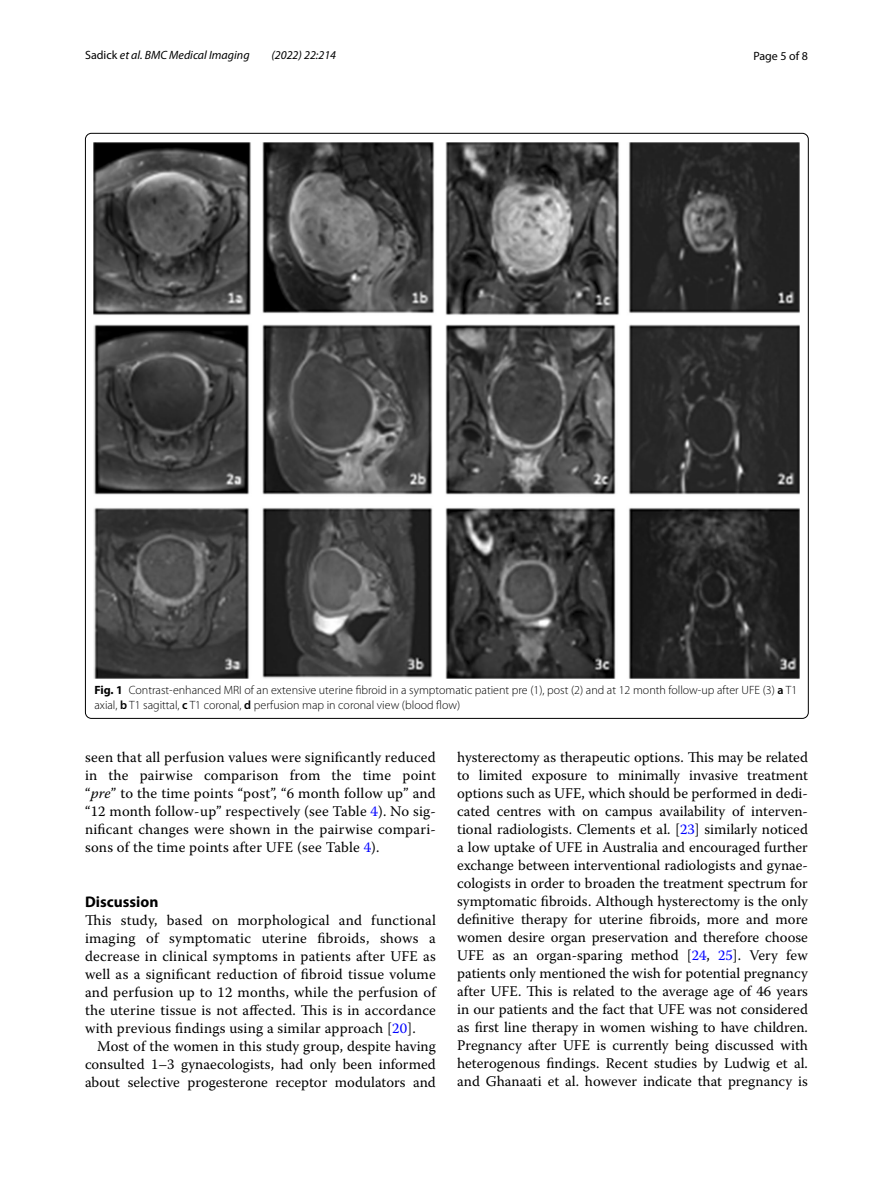
<style>
.page{position:relative;width:893px;height:1187px;background:#fff}
.page>*{position:absolute;margin:0;border:0;box-sizing:border-box;transform-origin:0 0}
.t1{font:700 15.45px "Myriad Pro";color:#000}
.t2{font:14.7px/18px "Warnock Pro";letter-spacing:.01em;color:#000;text-align:justify}
.t3{font:300 12px/15px "Myriad Pro";color:#000}
.t4{font:italic 12px "Myriad Pro";color:#000}
.t5{font:12px "Myriad Pro";color:#000}
.s1{font-style:normal}
.s2{font-weight:700}
.s3{font-weight:600}
.s4{font-style:italic}
.s5{color:#00f}
</style>
<div class="page">
<img style="left:94px;top:142px;width:706px;height:536px">
<p class="t4" style="left:85px;top:48px;width:166px"><span class="s1">Sadick</span> et al. BMC Medical Imaging</p>
<p class="t4" style="left:271px;top:48px;width:66px">(2022) 22:214</p>
<p class="t5" style="left:753px;top:48px;width:56px">Page 5 of 8</p>
<p class="t3" style="left:94px;top:682px;width:704px"><span class="s2">Fig. 1</span> Contrast-enhanced MRI of an extensive uterine fibroid in a symptomatic patient pre (1), post (2) and at 12 month follow-up after UFE (3) <span class="s3">a</span> T1 axial, <span class="s3">b</span> T1 sagittal, <span class="s3">c</span> T1 coronal, <span class="s3">d</span> perfusion map in coronal view (blood flow)</p>
<p class="t2" style="left:85px;top:747px;width:352px">seen that all perfusion values were significantly reduced in the pairwise comparison from the time point “<span class="s4">pre</span>” to the time points “post”, “6 month follow up” and “12 month follow-up” respectively (see Table <span class="s5">4</span>). No sig&shy;nificant changes were shown in the pairwise compari&shy;sons of the time points after UFE (see Table <span class="s5">4</span>).</p>
<p class="t1" style="left:85px;top:891px;width:75px">Discussion</p>
<p class="t2" style="left:85px;top:910px;width:352px">This study, based on morphological and functional imaging of symptomatic uterine fibroids, shows a decrease in clinical symptoms in patients after UFE as well as a significant reduction of fibroid tissue volume and perfusion up to 12 months, while the perfusion of the uterine tissue is not affected. This is in accordance with previous findings using a similar approach [<span class="s5">20</span>].</p>
<p class="t2" style="left:85px;top:1036px;width:352px;text-indent:12px">Most of the women in this study group, despite having consulted 1–3 gynaecologists, had only been informed about selective progesterone receptor modulators and</p>
<p class="t2" style="left:457px;top:747px;width:352px">hysterectomy as therapeutic options. This may be related to limited exposure to minimally invasive treatment options such as UFE, which should be performed in dedi&shy;cated centres with on campus availability of interven&shy;tional radiologists. Clements et al. [<span class="s5">23</span>] similarly noticed a low uptake of UFE in Australia and encouraged further exchange between interventional radiologists and gynae&shy;cologists in order to broaden the treatment spectrum for symptomatic fibroids. Although hysterectomy is the only definitive therapy for uterine fibroids, more and more women desire organ preservation and therefore choose UFE as an organ-sparing method [<span class="s5">24</span>, <span class="s5">25</span>]. Very few patients only mentioned the wish for potential pregnancy after UFE. This is related to the average age of 46 years in our patients and the fact that UFE was not considered as first line therapy in women wishing to have children.<br>Pregnancy after UFE is currently being discussed with heterogenous findings. Recent studies by Ludwig et al. and Ghanaati et al. however indicate that pregnancy is</p>
</div>
